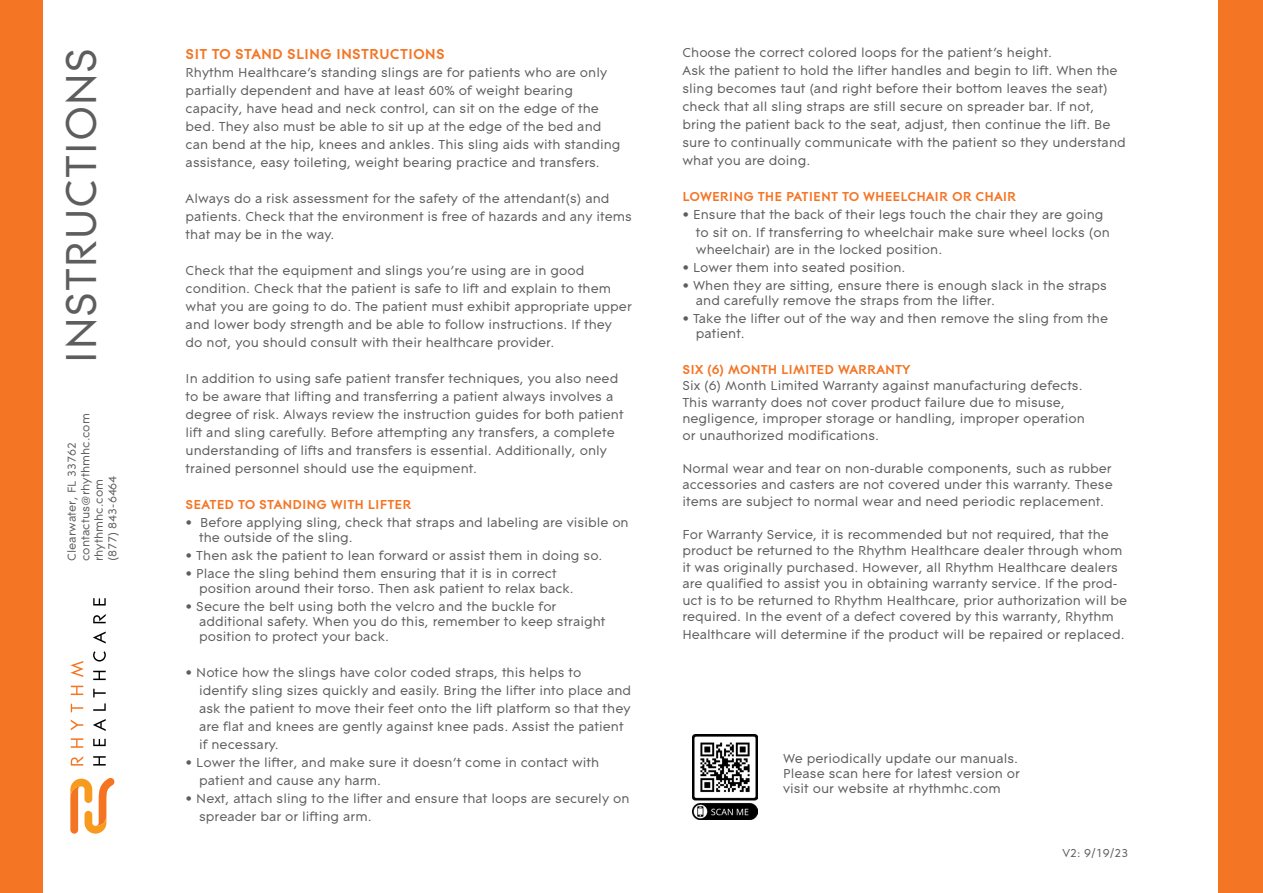
<style>
.page{position:relative;width:1263px;height:893px;background:#fff}
.page>*{position:absolute;margin:0;border:0;box-sizing:border-box;transform-origin:0 0}
.t1{font:45px "Contax Pro 55";color:#5d5d5d}
.t2{font:700 15px "Contax Pro 75";color:#f47525}
.t3{font:13.5px/18px "Contax Pro 55";color:#5d5d5d}
.t4{font:700 13.5px "Contax Pro 75";color:#f47525}
.t5{font:12px/13.5px "Contax Pro 55";color:#5d5d5d}
.s1{font-size:10.5px}
</style>
<div class="page">
<div style="left:0;top:0;width:43px;height:893px;background:#f47523"></div>
<div style="left:1218px;top:0;width:45px;height:893px;background:#f47523"></div>
<svg style="left:71px;top:704px;width:12px;height:8px"></svg>
<svg style="left:71px;top:756px;width:12px;height:10px"></svg>
<svg style="left:71px;top:738px;width:12px;height:10px"></svg>
<svg style="left:71px;top:719px;width:12px;height:11px"></svg>
<svg style="left:71px;top:686px;width:12px;height:9px"></svg>
<svg style="left:70px;top:661px;width:14px;height:16px"></svg>
<svg style="left:93px;top:756px;width:13px;height:10px"></svg>
<svg style="left:93px;top:739px;width:13px;height:7px"></svg>
<svg style="left:93px;top:719px;width:13px;height:12px"></svg>
<svg style="left:93px;top:703px;width:13px;height:8px"></svg>
<svg style="left:93px;top:689px;width:13px;height:8px"></svg>
<svg style="left:93px;top:671px;width:13px;height:9px"></svg>
<svg style="left:93px;top:651px;width:13px;height:10px"></svg>
<svg style="left:93px;top:631px;width:13px;height:12px"></svg>
<svg style="left:93px;top:614px;width:13px;height:9px"></svg>
<svg style="left:93px;top:598px;width:13px;height:7px"></svg>
<svg style="left:70px;top:778px;width:45px;height:56px"></svg>
<img style="left:692px;top:734px;width:66px;height:85px">
<h1 class="t1" style="left:53px;top:364px;width:318px;rotate:-90deg">INSTRUCTIONS</h1>
<p class="t5" style="left:65px;top:561px;width:149px;rotate:-90deg">Clearwater, FL 33762 contactus<span class="s1">@</span>rhythmhc.com rhythmhc.com<br>(877) 843-6464</p>
<p class="t2" style="left:186px;top:44px;width:261px">SIT TO STAND SLING INSTRUCTIONS</p>
<p class="t3" style="left:186px;top:63px;width:436px">Rhythm Healthcare’s standing slings are for patients who are only partially dependent and have at least 60% of weight bearing capacity, have head and neck control, can sit on the edge of the bed. They also must be able to sit up at the edge of the bed and can bend at the hip, knees and ankles. This sling aids with standing assistance, easy toileting, weight bearing practice and transfers.</p>
<p class="t3" style="left:186px;top:189px;width:448px">Always do a risk assessment for the safety of the attendant(s) and patients. Check that the environment is free of hazards and any items that may be in the way.</p>
<p class="t3" style="left:186px;top:261px;width:448px">Check that the equipment and slings you’re using are in good condition. Check that the patient is safe to lift and explain to them what you are going to do. The patient must exhibit appropriate upper and lower body strength and be able to follow instructions. If they do not, you should consult with their healthcare provider.</p>
<p class="t3" style="left:186px;top:369px;width:439px">In addition to using safe patient transfer techniques, you also need to be aware that lifting and transferring a patient always involves a degree of risk. Always review the instruction guides for both patient lift and sling carefully. Before attempting any transfers, a complete understanding of lifts and transfers is essential. Additionally, only trained personnel should use the equipment.</p>
<p class="t4" style="left:186px;top:496px;width:227px">SEATED TO STANDING WITH LIFTER</p>
<p class="t3" style="left:199px;top:514px;width:431px;line-height:15px;text-indent:-14px">• Before applying sling, check that straps and labeling are visible on the outside of the sling.</p>
<p class="t3" style="left:186px;top:546px;width:418px">• Then ask the patient to lean forward or assist them in doing so.</p>
<p class="t3" style="left:199px;top:565px;width:376px;line-height:15px;text-indent:-14px">• Place the sling behind them ensuring that it is in correct position around their torso. Then ask patient to relax back.</p>
<p class="t3" style="left:199px;top:598px;width:408px;line-height:15px;text-indent:-14px">• Secure the belt using both the velcro and the buckle for additional safety. When you do this, remember to keep straight position to protect your back.</p>
<p class="t3" style="left:199px;top:663px;width:434px;text-indent:-14px">• Notice how the slings have color coded straps, this helps to identify sling sizes quickly and easily. Bring the lifter into place and ask the patient to move their feet onto the lift platform so that they are flat and knees are gently against knee pads. Assist the patient if necessary.</p>
<p class="t3" style="left:199px;top:753px;width:402px;text-indent:-14px">• Lower the lifter, and make sure it doesn’t come in contact with patient and cause any harm.</p>
<p class="t3" style="left:199px;top:789px;width:432px;text-indent:-14px">• Next, attach sling to the lifter and ensure that loops are securely on spreader bar or lifting arm.</p>
<p class="t3" style="left:682px;top:44px;width:445px">Choose the correct colored loops for the patient’s height.<br>Ask the patient to hold the lifter handles and begin to lift. When the sling becomes taut (and right before their bottom leaves the seat) check that all sling straps are still secure on spreader bar. If not, bring the patient back to the seat, adjust, then continue the lift. Be sure to continually communicate with the patient so they understand what you are doing.</p>
<p class="t4" style="left:682px;top:188px;width:335px">LOWERING THE PATIENT TO WHEELCHAIR OR CHAIR</p>
<p class="t3" style="left:696px;top:205px;width:415px;text-indent:-14px">• Ensure that the back of their legs touch the chair they are going to sit on. If transferring to wheelchair make sure wheel locks (on</p>
<p class="t3" style="left:696px;top:240px;width:248px">wheelchair) are in the locked position.</p>
<p class="t3" style="left:682px;top:258px;width:225px">• Lower them into seated position.</p>
<p class="t3" style="left:696px;top:277px;width:413px;line-height:15px;text-indent:-14px">• When they are sitting, ensure there is enough slack in the straps and carefully remove the straps from the lifter.</p>
<p class="t3" style="left:696px;top:310px;width:414px;line-height:15px;text-indent:-14px">• Take the lifter out of the way and then remove the sling from the patient.</p>
<p class="t4" style="left:682px;top:361px;width:229px">SIX (6) MONTH LIMITED WARRANTY</p>
<p class="t3" style="left:682px;top:377px;width:404px;line-height:16.5px">Six (6) Month Limited Warranty against manufacturing defects.<br>This warranty does not cover product failure due to misuse, negligence, improper storage or handling, improper operation or unauthorized modifications.</p>
<p class="t3" style="left:682px;top:460px;width:432px;line-height:16.5px;text-align:justify">Normal wear and tear on non-durable components, such as rubber accessories and casters are not covered under this warranty. These items are subject to normal wear and need periodic replacement.</p>
<p class="t3" style="left:682px;top:526px;width:446px;line-height:16.5px">For Warranty Service, it is recommended but not required, that the product be returned to the Rhythm Healthcare dealer through whom it was originally purchased. However, all Rhythm Healthcare dealers are qualified to assist you in obtaining warranty service. If the prod&shy;uct is to be returned to Rhythm Healthcare, prior authorization will be required. In the event of a defect covered by this warranty, Rhythm</p>
<p class="t3" style="left:682px;top:625px;width:444px">Healthcare will determine if the product will be repaired or replaced.</p>
<p class="t3" style="left:783px;top:751px;width:238px;line-height:15px">We periodically update our manuals.<br>Please scan here for latest version or visit our website at rhythmhc.com</p>
<p class="t5" style="left:1062px;top:846px;width:68px">V2: 9/19/23</p>
</div>
